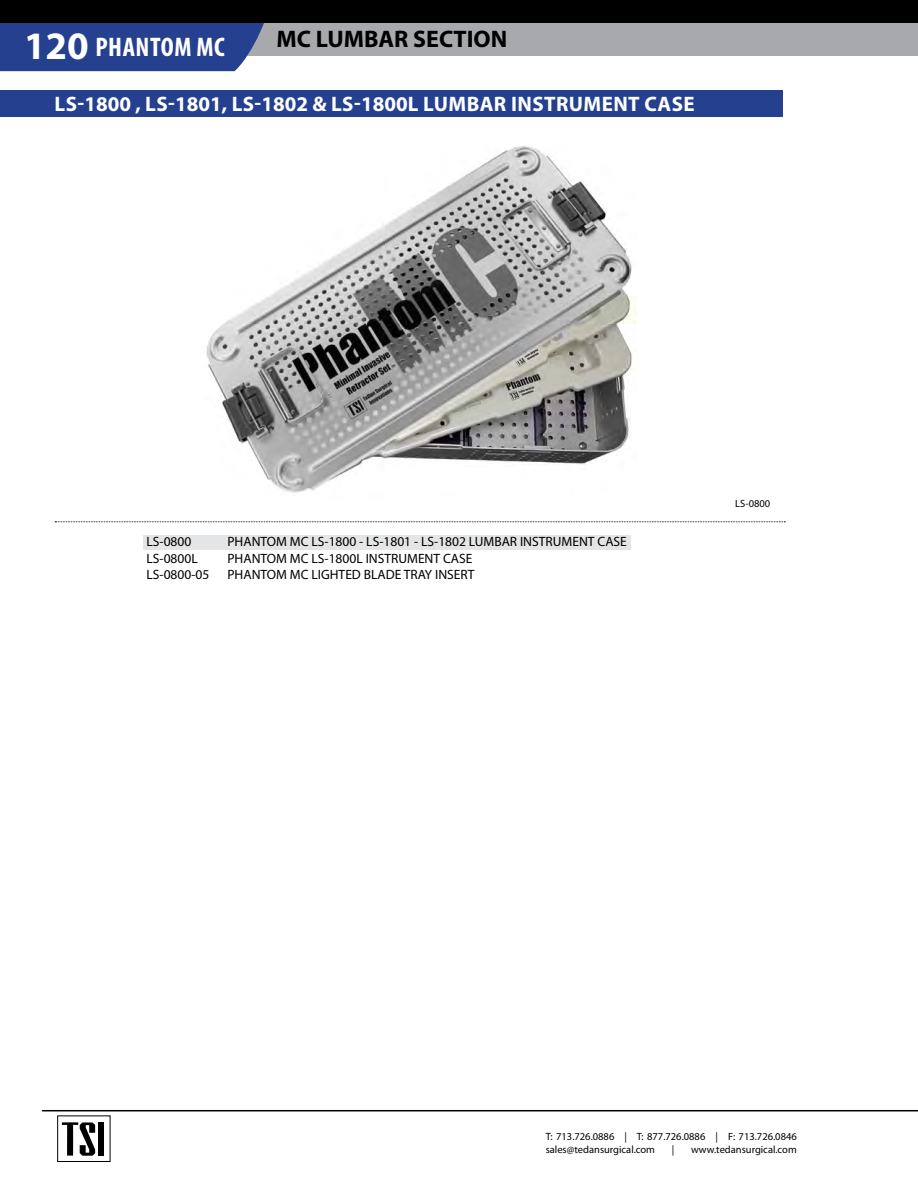
<style>
.page{position:relative;width:918px;height:1188px;background:#fff}
.page>*{position:absolute;margin:0;border:0;box-sizing:border-box;transform-origin:0 0}
.t1{font:700 condensed 27px "Myriad Pro";letter-spacing:.02em;color:#fff}
.t2{font:700 24px "Myriad Pro";color:#000}
.t3{font:700 21px "Myriad Pro";letter-spacing:.02em;color:#fff}
.t4{font:13.5px "Myriad Pro";color:#000}
.t5{font:10.5px/12.8px "Myriad Pro";color:#000}
.s1{font-stretch:normal;font-size:39px}
</style>
<div class="page">
<div style="left:0;top:12px;width:918px;height:43px;background:#a7a9ac"></div>
<svg style="left:0;top:22px;width:273px;height:49px;background:#304991"></svg>
<div style="left:0;top:0;width:918px;height:22px;background:#000"></div>
<hr style="left:42px;top:1110px;width:876px;height:1px;background:#000">
<div style="left:98px;top:1123px;width:6px;height:33px;background:#000"></div>
<svg style="left:62px;top:1122px;width:33px;height:34px"></svg>
<div style="left:57px;top:1116px;width:53px;height:46px;border:1px solid #000"></div>
<img style="left:206px;top:146px;width:431px;height:347px">
<div style="left:0;top:90px;width:783px;height:27px;background:#25408f"></div>
<svg style="left:55px;top:521px;width:730px;height:1px"></svg>
<div style="left:143px;top:535px;width:488px;height:15px;background:#e4e5e6"></div>
<h1 class="t1" style="left:24px;top:30px;width:202px"><span class="s1">120</span> PHANTOM MC</h1>
<h2 class="t2" style="left:276px;top:24px;width:232px">MC LUMBAR SECTION</h2>
<h3 class="t3" style="left:55px;top:90px;width:642px">LS-1800 , LS-1801, LS-1802 &amp; LS-1800L LUMBAR INSTRUMENT CASE</h3>
<p class="t4" style="left:146px;top:534px;width:46px">LS-0800</p>
<p class="t4" style="left:227px;top:534px;width:401px">PHANTOM MC LS-1800 - LS-1801 - LS-1802 LUMBAR INSTRUMENT CASE</p>
<p class="t4" style="left:146px;top:550px;width:53px">LS-0800L</p>
<p class="t4" style="left:227px;top:550px;width:247px">PHANTOM MC LS-1800L INSTRUMENT CASE</p>
<p class="t4" style="left:146px;top:567px;width:64px">LS-0800-05</p>
<p class="t4" style="left:227px;top:567px;width:249px">PHANTOM MC LIGHTED BLADE TRAY INSERT</p>
<p class="t5" style="left:735px;top:496px;width:36px">LS-0800</p>
<p class="t5" style="left:546px;top:1130px;width:253px">T: 713.726.0886 | T: 877.726.0886 | F: 713.726.0846 sales@tedansurgical.com</p>
<p class="t5" style="left:672px;top:1143px;width:4px">|</p>
<p class="t5" style="left:691px;top:1143px;width:107px">www.tedansurgical.com</p>
</div>
